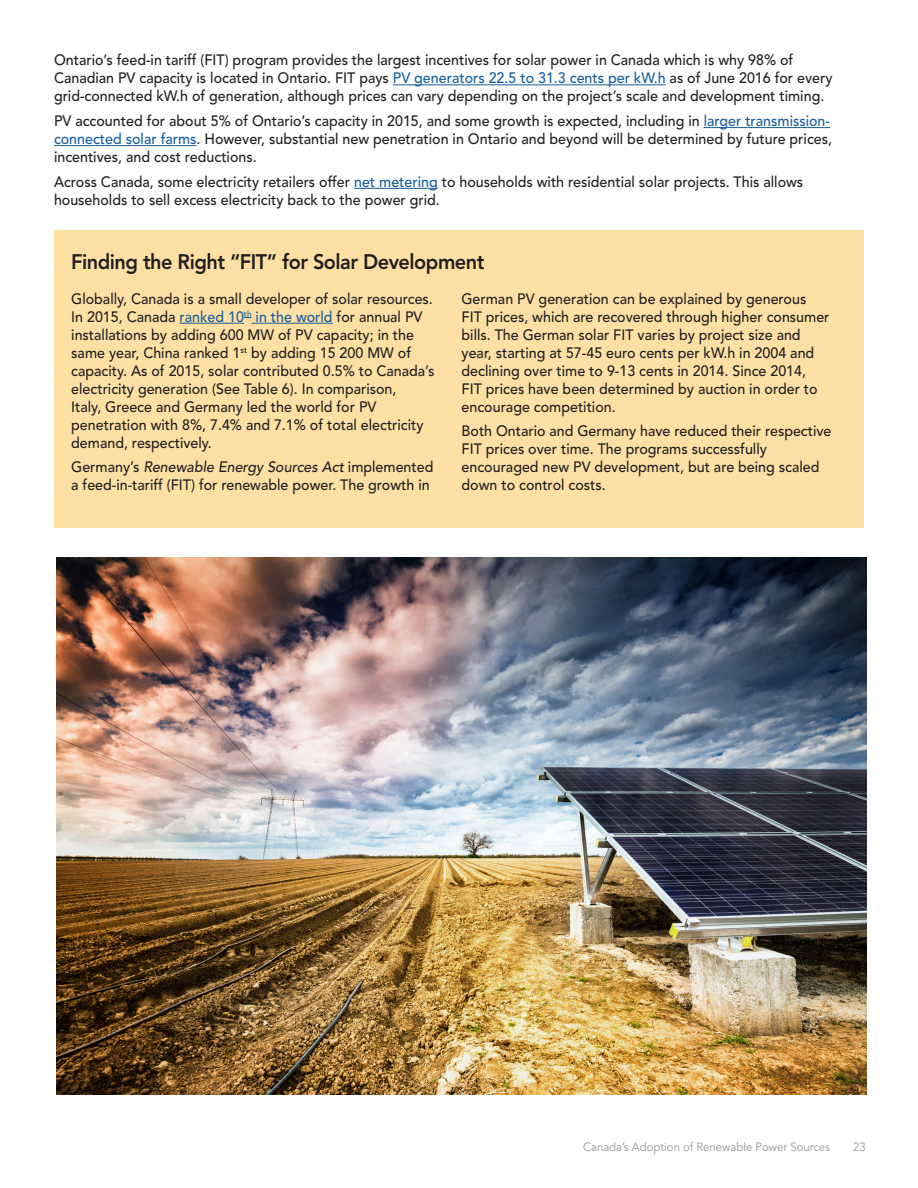
<style>
.page{position:relative;width:918px;height:1188px;background:#fff}
.page>*{position:absolute;margin:0;border:0;box-sizing:border-box;transform-origin:0 0}
.Head_1A{font:800 21px "Avenir LT Std";letter-spacing:-.025em;color:#231f20;scale:.95 1}
.Body_English_V1{font:500 15px/18px "Avenir LT Std";color:#231f20;scale:.95 1}
.t1{font:12px "Avenir LT Std";color:#939598;scale:.95 1}
.s1{color:#175d9e}
.s2{font-style:italic}
</style>
<div class="page">
<hr style="left:393px;top:84px;width:273px;height:1px;background:#175d9e">
<hr style="left:704px;top:127px;width:126px;height:1px;background:#175d9e">
<hr style="left:54px;top:145px;width:143px;height:1px;background:#175d9e">
<hr style="left:354px;top:188px;width:84px;height:1px;background:#175d9e">
<div style="left:54px;top:230px;width:810px;height:298px;background:#fee0a5"></div>
<hr style="left:180px;top:323px;width:64px;height:1px;background:#175d9e">
<hr style="left:252px;top:323px;width:81px;height:1px;background:#175d9e">
<img style="left:57px;top:557px;width:810px;height:537px">
<p class="Body_English_V1" style="left:54px;top:52px;width:821px">Ontario’s feed-in tariff (FIT) program provides the largest incentives for solar power in Canada which is why 98% of<br>Canadian PV capacity is located in Ontario. FIT pays <span class="s1">PV generators 22.5 to 31.3 cents per kW.h</span> as of June 2016 for every grid-connected kW.h of generation, although prices can vary depending on the project’s scale and development timing.</p>
<p class="Body_English_V1" style="left:54px;top:112px;width:821px">PV accounted for about 5% of Ontario’s capacity in 2015, and some growth is expected, including in <span class="s1">larger transmission&shy;connected solar farms</span>. However, substantial new penetration in Ontario and beyond will be determined by future prices, incentives, and cost reductions.</p>
<p class="Body_English_V1" style="left:54px;top:173px;width:790px">Across Canada, some electricity retailers offer <span class="s1">net metering</span> to households with residential solar projects. This allows households to sell excess electricity back to the power grid.</p>
<p class="Head_1A" style="left:71px;top:250px;width:437px">Finding the Right “FIT” for Solar Development</p>
<p class="Body_English_V1" style="left:71px;top:290px;width:384px">Globally, Canada is a small developer of solar resources.<br>In 2015, Canada <span class="s1">ranked 10</span><sup>th</sup> <span class="s1">in the world</span> for annual PV installations by adding 600 MW of PV capacity; in the same year, China ranked 1<sup>st</sup> by adding 15 200 MW of capacity. As of 2015, solar contributed 0.5% to Canada’s electricity generation (See Table 6). In comparison,<br>Italy, Greece and Germany led the world for PV penetration with 8%, 7.4% and 7.1% of total electricity demand, respectively.</p>
<p class="Body_English_V1" style="left:71px;top:459px;width:383px">Germany’s <span class="s2">Renewable Energy Sources Act</span> implemented a feed-in-tariff (FIT) for renewable power. The growth in</p>
<p class="Body_English_V1" style="left:462px;top:290px;width:389px">German PV generation can be explained by generous FIT prices, which are recovered through higher consumer bills. The German solar FIT varies by project size and year, starting at 57-45 euro cents per kW.h in 2004 and declining over time to 9-13 cents in 2014. Since 2014, FIT prices have been determined by auction in order to encourage competition.</p>
<p class="Body_English_V1" style="left:462px;top:423px;width:391px">Both Ontario and Germany have reduced their respective FIT prices over time. The programs successfully encouraged new PV development, but are being scaled down to control costs.</p>
<p class="t1" style="left:583px;top:1140px;width:262px">Canada’s Adoption of Renewable Power Sources</p>
<p class="t1" style="left:853px;top:1140px;width:15px">23</p>
</div>
